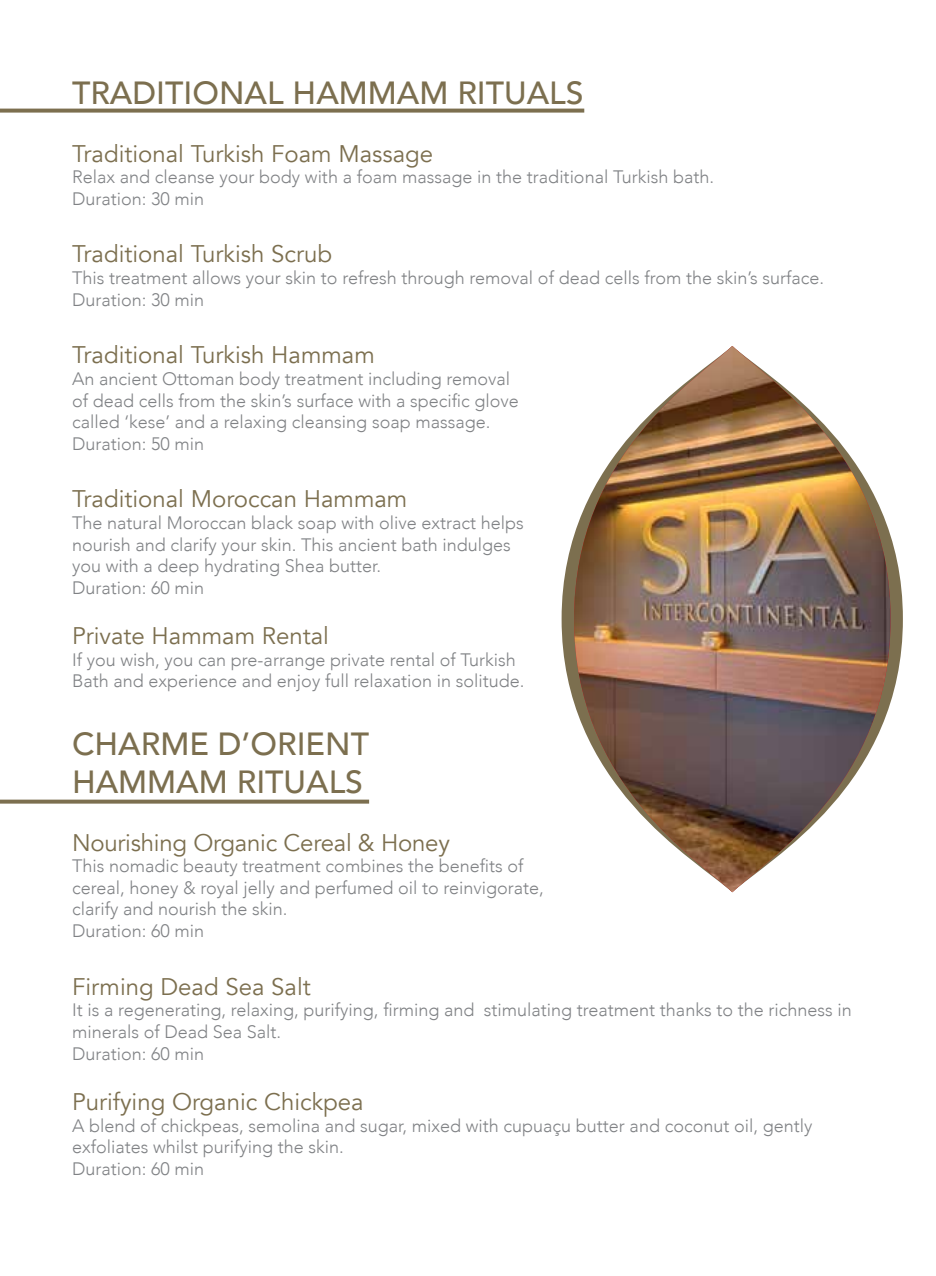
<style>
.page{position:relative;width:936px;height:1276px;background:#fff}
.page>*{position:absolute;margin:0;border:0;box-sizing:border-box;transform-origin:0 0}
.t1{font:500 32px/38.4px "Avenir";color:#7c6f4f}
.t2{font:24px "Avenir";color:#7c6f4f}
.t3{font:300 18px/21.6px "Avenir";color:#808285}
</style>
<div class="page">
<img style="left:574px;top:346px;width:316px;height:546px">
<svg style="left:0;top:109px;width:584px;height:4px;background:#897d61"></svg>
<svg style="left:0;top:799px;width:369px;height:4px"></svg>
<h1 class="t1" style="left:72px;top:72px;width:513px">TRADITIONAL HAMMAM RITUALS</h1>
<h2 class="t2" style="left:72px;top:139px;width:362px">Traditional Turkish Foam Massage</h2>
<p class="t3" style="left:72px;top:166px;width:643px">Relax and cleanse your body with a foam massage in the traditional Turkish bath.<br>Duration: 30 min</p>
<h2 class="t2" style="left:72px;top:240px;width:261px">Traditional Turkish Scrub</h2>
<p class="t3" style="left:72px;top:267px;width:753px">This treatment allows your skin to refresh through removal of dead cells from the skin’s surface.<br>Duration: 30 min</p>
<h2 class="t2" style="left:72px;top:341px;width:304px">Traditional Turkish Hammam</h2>
<p class="t3" style="left:72px;top:368px;width:448px">An ancient Ottoman body treatment including removal of dead cells from the skin’s surface with a specific glove called ‘kese’ and a relaxing cleansing soap massage.<br>Duration: 50 min</p>
<h2 class="t2" style="left:72px;top:485px;width:337px">Traditional Moroccan Hammam</h2>
<p class="t3" style="left:72px;top:512px;width:453px">The natural Moroccan black soap with olive extract helps nourish and clarify your skin. This ancient bath indulges you with a deep hydrating Shea butter.<br>Duration: 60 min</p>
<h2 class="t2" style="left:72px;top:621px;width:258px">Private Hammam Rental</h2>
<p class="t3" style="left:72px;top:649px;width:454px">If you wish, you can pre-arrange private rental of Turkish<br>Bath and experience and enjoy full relaxation in solitude.</p>
<h1 class="t1" style="left:72px;top:722px;width:298px">CHARME D’ORIENT<br>HAMMAM RITUALS</h1>
<h2 class="t2" style="left:72px;top:828px;width:379px">Nourishing Organic Cereal &amp; Honey</h2>
<p class="t3" style="left:72px;top:855px;width:473px">This nomadic beauty treatment combines the benefits of cereal, honey &amp; royal jelly and perfumed oil to reinvigorate, clarify and nourish the skin.<br>Duration: 60 min</p>
<h2 class="t2" style="left:72px;top:972px;width:240px">Firming Dead Sea Salt</h2>
<p class="t3" style="left:72px;top:999px;width:781px">It is a regenerating, relaxing, purifying, firming and stimulating treatment thanks to the richness in minerals of Dead Sea Salt.<br>Duration: 60 min</p>
<h2 class="t2" style="left:72px;top:1087px;width:293px">Purifying Organic Chickpea</h2>
<p class="t3" style="left:72px;top:1114px;width:742px">A blend of chickpeas, semolina and sugar, mixed with cupuaçu butter and coconut oil, gently exfoliates whilst purifying the skin.<br>Duration: 60 min</p>
</div>
